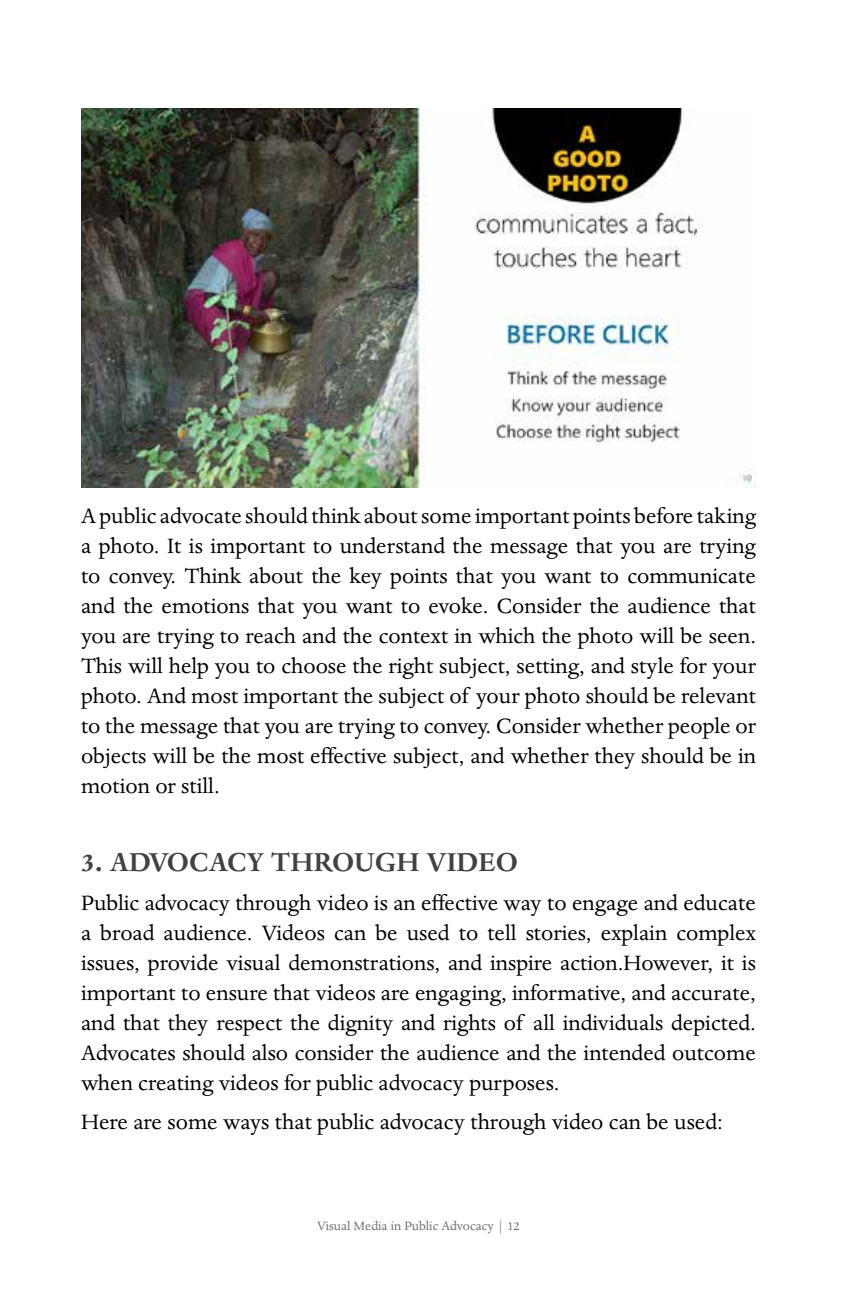
<style>
.page{position:relative;width:864px;height:1296px;background:#fff}
.page>*{position:absolute;margin:0;border:0;box-sizing:border-box;transform-origin:0 0}
.t1{font:700 30px "Dante MT Std";color:#414042}
.t2{font:24px/30px "Dante MT Std";color:#000;text-align:justify}
.t3{font:14px "Dante MT Std";color:#6d6e71}
</style>
<div class="page">
<img style="left:81px;top:108px;width:675px;height:380px">
<p class="t2" style="left:81px;top:501px;width:677px">A public advocate should think about some important points before taking a photo. It is important to understand the message that you are trying to convey. Think about the key points that you want to communicate and the emotions that you want to evoke. Consider the audience that you are trying to reach and the context in which the photo will be seen.<br>This will help you to choose the right subject, setting, and style for your photo. And most important the subject of your photo should be relevant to the message that you are trying to convey. Consider whether people or objects will be the most effective subject, and whether they should be in motion or still.</p>
<p class="t1" style="left:81px;top:846px;width:439px">3. ADVOCACY THROUGH VIDEO</p>
<p class="t2" style="left:81px;top:888px;width:677px">Public advocacy through video is an effective way to engage and educate a broad audience. Videos can be used to tell stories, explain complex issues, provide visual demonstrations, and inspire action.However, it is important to ensure that videos are engaging, informative, and accurate, and that they respect the dignity and rights of all individuals depicted.<br>Advocates should also consider the audience and the intended outcome when creating videos for public advocacy purposes.</p>
<p class="t2" style="left:81px;top:1107px;width:643px">Here are some ways that public advocacy through video can be used:</p>
<p class="t3" style="left:317px;top:1218px;width:204px">Visual Media in Public Advocacy | 12</p>
</div>
